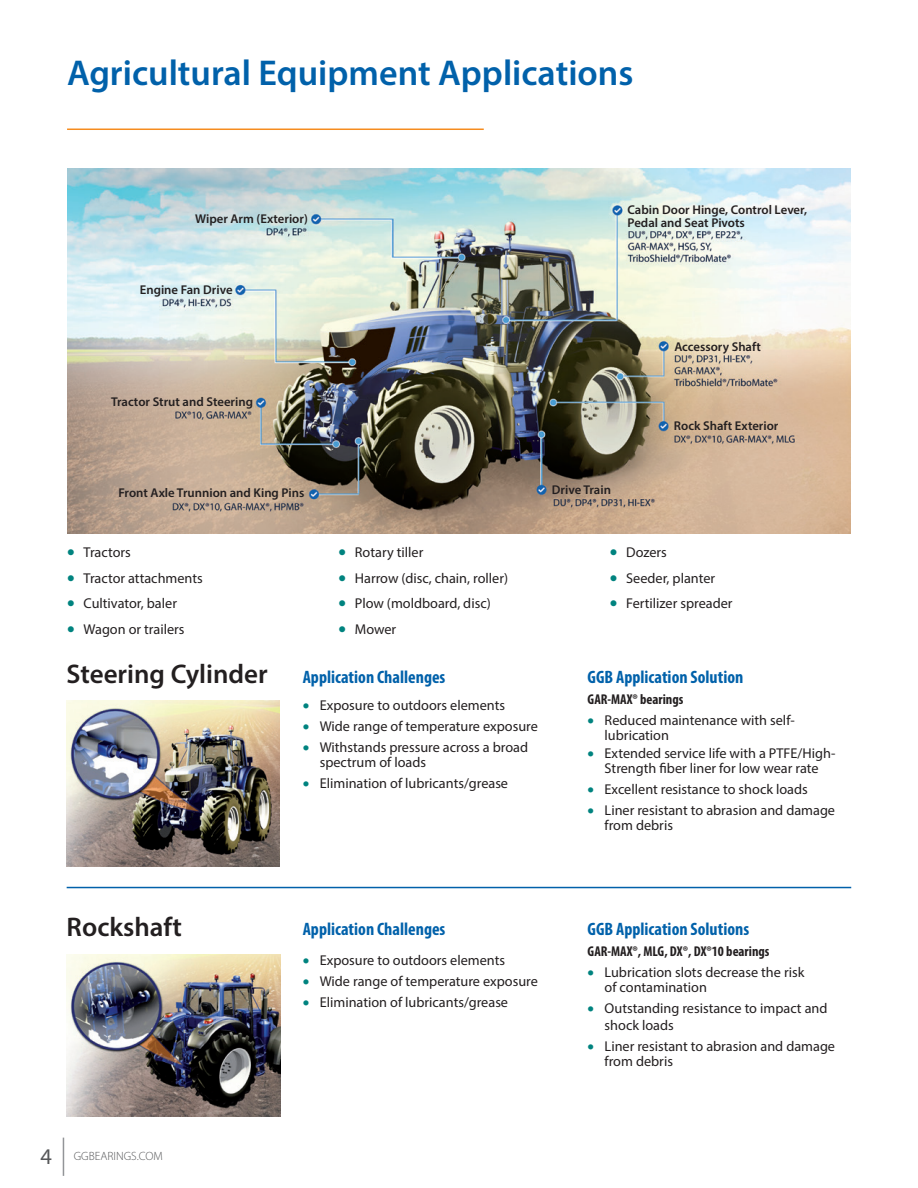
<style>
.page{position:relative;width:918px;height:1188px;background:#fff}
.page>*{position:absolute;margin:0;border:0;box-sizing:border-box;transform-origin:0 0}
.t1{font:600 36px "Myriad Pro";color:#0161aa}
.t2{font:600 27px "Myriad Pro";color:#231f20}
.Copy_Myriad_10_12{font:22.5px "Myriad Pro";color:#57585a}
.t3{font:700 condensed 18px "Myriad Pro";color:#0161aa}
.t4{font:14.25px/15px "Myriad Pro";color:#231f20}
.t5{font:700 condensed 14.25px "Myriad Pro";color:#231f20}
.t6{font:600 12.75px/12.8px "Myriad Pro";color:#231f20}
.Copy_Myriad_10_12-2{font:300 12px "Myriad Pro";color:#57585a}
.s1{color:#00837f}
</style>
<div class="page">
<hr style="left:63px;top:1138px;width:1px;height:38px;background:#939598">
<hr style="left:67px;top:129px;width:417px;height:1px;background:#f68c1f">
<img style="left:67px;top:169px;width:784px;height:364px">
<img style="left:66px;top:700px;width:214px;height:166px">
<img style="left:67px;top:954px;width:213px;height:163px">
<hr style="left:67px;top:887px;width:784px;height:1px;background:#0161aa">
<p class="t1" style="left:67px;top:50px;width:568px">Agricultural Equipment Applications</p>
<p class="t6" style="left:195px;top:212px;width:114px">Wiper Arm (Exterior)</p>
<p class="t6" style="left:628px;top:203px;width:181px">Cabin Door Hinge, Control Lever,<br>Pedal and Seat Pivots</p>
<p class="t6" style="left:140px;top:283px;width:94px">Engine Fan Drive</p>
<p class="t6" style="left:111px;top:395px;width:143px">Tractor Strut and Steering</p>
<p class="t6" style="left:118px;top:486px;width:188px">Front Axle Trunnion and King Pins</p>
<p class="t6" style="left:552px;top:483px;width:61px">Drive Train</p>
<p class="t6" style="left:674px;top:340px;width:88px">Accessory Shaft</p>
<p class="t6" style="left:674px;top:419px;width:106px">Rock Shaft Exterior</p>
<p class="t4" style="left:67px;top:545px;width:65px"><span class="s1">•</span> Tractors</p>
<p class="t4" style="left:67px;top:570px;width:137px"><span class="s1">•</span> Tractor attachments</p>
<p class="t4" style="left:67px;top:596px;width:111px"><span class="s1">•</span> Cultivator, baler</p>
<p class="t4" style="left:67px;top:621px;width:119px"><span class="s1">•</span> Wagon or trailers</p>
<p class="t4" style="left:338px;top:545px;width:86px"><span class="s1">•</span> Rotary tiller</p>
<p class="t4" style="left:338px;top:570px;width:171px"><span class="s1">•</span> Harrow (disc, chain, roller)</p>
<p class="t4" style="left:338px;top:596px;width:154px"><span class="s1">•</span> Plow (moldboard, disc)</p>
<p class="t4" style="left:338px;top:621px;width:59px"><span class="s1">•</span> Mower</p>
<p class="t2" style="left:67px;top:657px;width:203px">Steering Cylinder</p>
<p class="t3" style="left:303px;top:666px;width:144px">Application Challenges</p>
<p class="t4" style="left:303px;top:698px;width:204px"><span class="s1">•</span> Exposure to outdoors elements</p>
<p class="t4" style="left:303px;top:719px;width:237px"><span class="s1">•</span> Wide range of temperature exposure</p>
<p class="t4" style="left:320px;top:740px;width:210px;text-indent:-17px"><span class="s1">•</span> Withstands pressure across a broad spectrum of loads</p>
<p class="t4" style="left:303px;top:776px;width:207px"><span class="s1">•</span> Elimination of lubricants/grease</p>
<p class="t2" style="left:67px;top:909px;width:117px">Rockshaft</p>
<p class="Copy_Myriad_10_12" style="left:40px;top:1143px;width:13px">4</p>
<p class="Copy_Myriad_10_12-2" style="left:74px;top:1149px;width:91px">GGBEARINGS.COM</p>
<p class="t3" style="left:303px;top:918px;width:144px">Application Challenges</p>
<p class="t4" style="left:303px;top:953px;width:204px"><span class="s1">•</span> Exposure to outdoors elements</p>
<p class="t4" style="left:303px;top:974px;width:237px"><span class="s1">•</span> Wide range of temperature exposure</p>
<p class="t4" style="left:303px;top:995px;width:207px"><span class="s1">•</span> Elimination of lubricants/grease</p>
<p class="t4" style="left:610px;top:545px;width:59px"><span class="s1">•</span> Dozers</p>
<p class="t4" style="left:610px;top:570px;width:107px"><span class="s1">•</span> Seeder, planter</p>
<p class="t4" style="left:610px;top:596px;width:124px"><span class="s1">•</span> Fertilizer spreader</p>
<p class="t3" style="left:588px;top:666px;width:157px">GGB Application Solution</p>
<p class="t5" style="left:588px;top:691px;width:97px">GAR-MAX® bearings</p>
<p class="t4" style="left:605px;top:713px;width:192px;text-indent:-17px"><span class="s1">•</span> Reduced maintenance with self&shy;lubrication</p>
<p class="t4" style="left:588px;top:746px;width:249px;text-align:center"><span class="s1">•</span> Extended service life with a PTFE/High-<br>Strength fiber liner for low wear rate</p>
<p class="t4" style="left:588px;top:782px;width:222px"><span class="s1">•</span> Excellent resistance to shock loads</p>
<p class="t4" style="left:605px;top:803px;width:232px;text-indent:-17px"><span class="s1">•</span> Liner resistant to abrasion and damage from debris</p>
<p class="t3" style="left:588px;top:918px;width:163px">GGB Application Solutions</p>
<p class="t5" style="left:588px;top:943px;width:183px">GAR-MAX®, MLG, DX®, DX®10 bearings</p>
<p class="t4" style="left:605px;top:965px;width:201px;text-indent:-17px"><span class="s1">•</span> Lubrication slots decrease the risk of contamination</p>
<p class="t4" style="left:605px;top:1000px;width:224px;line-height:16.5px;text-indent:-17px"><span class="s1">•</span> Outstanding resistance to impact and shock loads</p>
<p class="t4" style="left:605px;top:1038px;width:232px;text-indent:-17px"><span class="s1">•</span> Liner resistant to abrasion and damage from debris</p>
</div>
